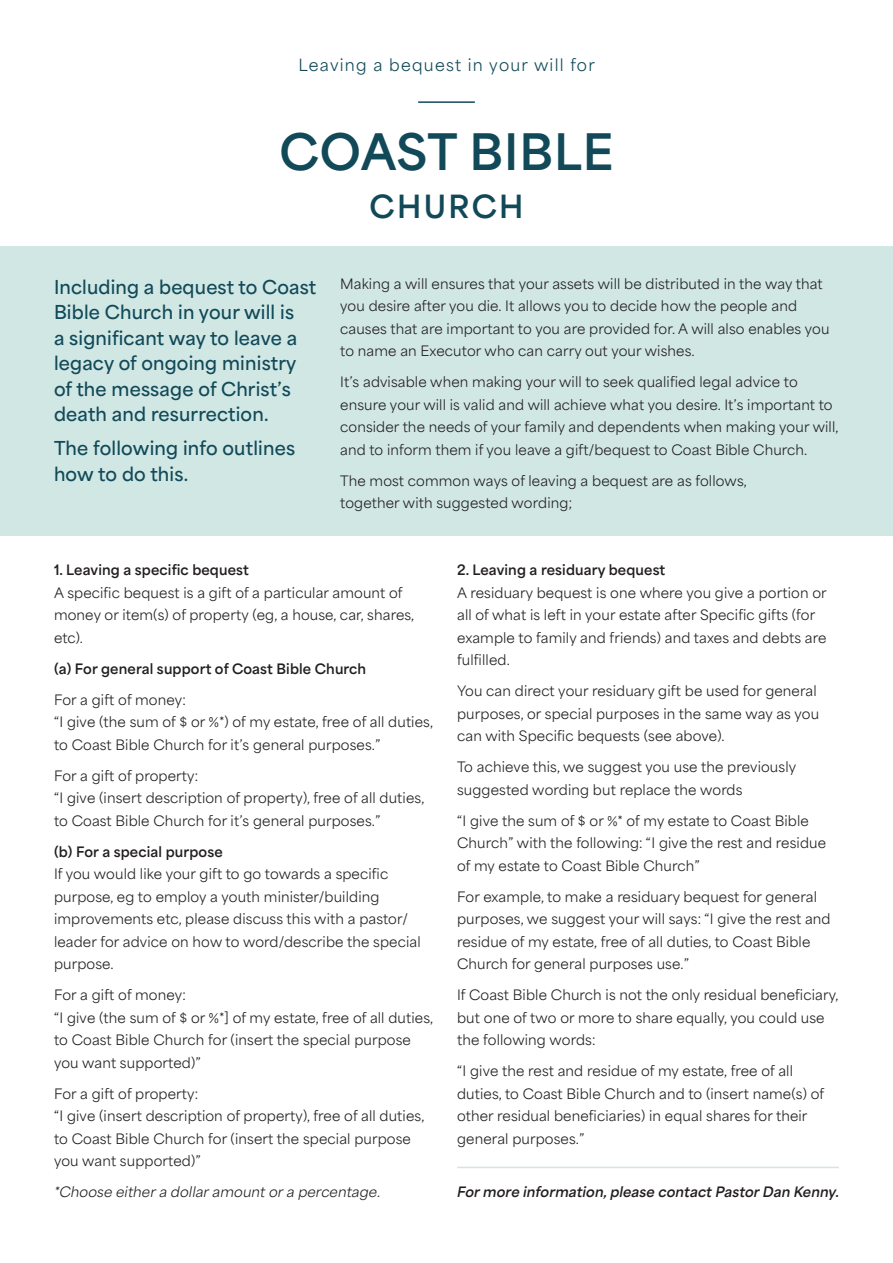
<style>
.page{position:relative;width:893px;height:1263px;background:#fff}
.page>*{position:absolute;margin:0;border:0;box-sizing:border-box;transform-origin:0 0}
.t1{font:700 47.1px "Area Normal";letter-spacing:.02em;color:#114958}
.t2{font:700 30px "Area Normal";letter-spacing:.08em;color:#114958}
.t3{font:600 18px/25.5px "Area Normal";letter-spacing:.01em;color:#114958}
.t4{font:15.75px "Area Normal";letter-spacing:.08em;color:#114958}
.t5{font:13.5px/22.5px "Area Normal";letter-spacing:.01em;color:#231f20}
.t6{font:italic 700 13.5px "Area Normal";letter-spacing:.01em;color:#231f20}
.t7{font:italic 13.5px "Area Normal";letter-spacing:.01em;color:#231f20}
.t8{font:700 13.5px "Area Normal";letter-spacing:.01em;color:#231f20}
.s1{font-weight:700}
</style>
<div class="page">
<div style="left:0;top:246px;width:893px;height:290px;background:#d0e7e4"></div>
<hr style="left:418px;top:101px;width:57px;height:2px;background:#114958">
<hr style="left:457px;top:1167px;width:382px;height:1px;background:#d0e7e4">
<p class="t4" style="left:299px;top:51px;width:298px">Leaving a bequest in your will for</p>
<p class="t1" style="left:280px;top:109px;width:335px">COAST BIBLE</p>
<p class="t2" style="left:370px;top:180px;width:155px">CHURCH</p>
<p class="t3" style="left:54px;top:272px;width:264px">Including a bequest to Coast<br>Bible Church in your will is<br>a significant way to leave a legacy of ongoing ministry of the message of Christ’s death and resurrection.</p>
<p class="t3" style="left:54px;top:434px;width:243px">The following info outlines how to do this.</p>
<p class="t5" style="left:340px;top:271px;width:491px">Making a will ensures that your assets will be distributed in the way that you desire after you die. It allows you to decide how the people and causes that are important to you are provided for. A will also enables you to name an Executor who can carry out your wishes.</p>
<p class="t5" style="left:340px;top:369px;width:500px">It’s advisable when making your will to seek qualified legal advice to ensure your will is valid and will achieve what you desire. It’s important to consider the needs of your family and dependents when making your will, and to inform them if you leave a gift/bequest to Coast Bible Church.</p>
<p class="t5" style="left:340px;top:468px;width:408px">The most common ways of leaving a bequest are as follows, together with suggested wording;</p>
<p class="t5" style="left:54px;top:557px;width:362px"><span class="s1">1. Leaving a specific bequest<br></span>A specific bequest is a gift of a particular amount of money or item(s) of property (eg, a house, car, shares, etc).</p>
<p class="t8" style="left:54px;top:656px;width:314px">(a) For general support of Coast Bible Church</p>
<p class="t5" style="left:54px;top:687px;width:380px">For a gift of money:<br>“I give (the sum of $ or %*) of my estate, free of all duties, to Coast Bible Church for it’s general purposes.”</p>
<p class="t5" style="left:54px;top:763px;width:372px">For a gift of property:<br>“I give (insert description of property), free of all duties, to Coast Bible Church for it’s general purposes.”</p>
<p class="t5" style="left:54px;top:839px;width:368px"><span class="s1">(b) For a special purpose<br></span>If you would like your gift to go towards a specific purpose, eg to employ a youth minister/building improvements etc, please discuss this with a pastor/ leader for advice on how to word/describe the special purpose.</p>
<p class="t5" style="left:54px;top:982px;width:381px">For a gift of money:<br>“I give (the sum of $ or %*] of my estate, free of all duties, to Coast Bible Church for (insert the special purpose you want supported)”</p>
<p class="t5" style="left:54px;top:1081px;width:372px">For a gift of property:<br>“I give (insert description of property), free of all duties, to Coast Bible Church for (insert the special purpose you want supported)”</p>
<p class="t7" style="left:54px;top:1180px;width:328px">*Choose either a dollar amount or a percentage.</p>
<p class="t5" style="left:457px;top:557px;width:371px"><span class="s1">2. Leaving a residuary bequest<br></span>A residuary bequest is one where you give a portion or all of what is left in your estate after Specific gifts (for example to family and friends) and taxes and debts are fulfilled.</p>
<p class="t5" style="left:457px;top:678px;width:363px">You can direct your residuary gift be used for general purposes, or special purposes in the same way as you can with Specific bequests (see above).</p>
<p class="t5" style="left:457px;top:754px;width:340px">To achieve this, we suggest you use the previously suggested wording but replace the words</p>
<p class="t5" style="left:457px;top:808px;width:370px">“I give the sum of $ or %* of my estate to Coast Bible<br>Church” with the following: “I give the rest and residue of my estate to Coast Bible Church”</p>
<p class="t5" style="left:457px;top:884px;width:375px">For example, to make a residuary bequest for general purposes, we suggest your will says: “I give the rest and residue of my estate, free of all duties, to Coast Bible Church for general purposes use.”</p>
<p class="t5" style="left:457px;top:982px;width:383px">If Coast Bible Church is not the only residual beneficiary, but one of two or more to share equally, you could use the following words:</p>
<p class="t5" style="left:457px;top:1058px;width:369px">“I give the rest and residue of my estate, free of all duties, to Coast Bible Church and to (insert name(s) of other residual beneficiaries) in equal shares for their general purposes.”</p>
<p class="t6" style="left:457px;top:1180px;width:384px">For more information, please contact Pastor Dan Kenny.</p>
</div>
